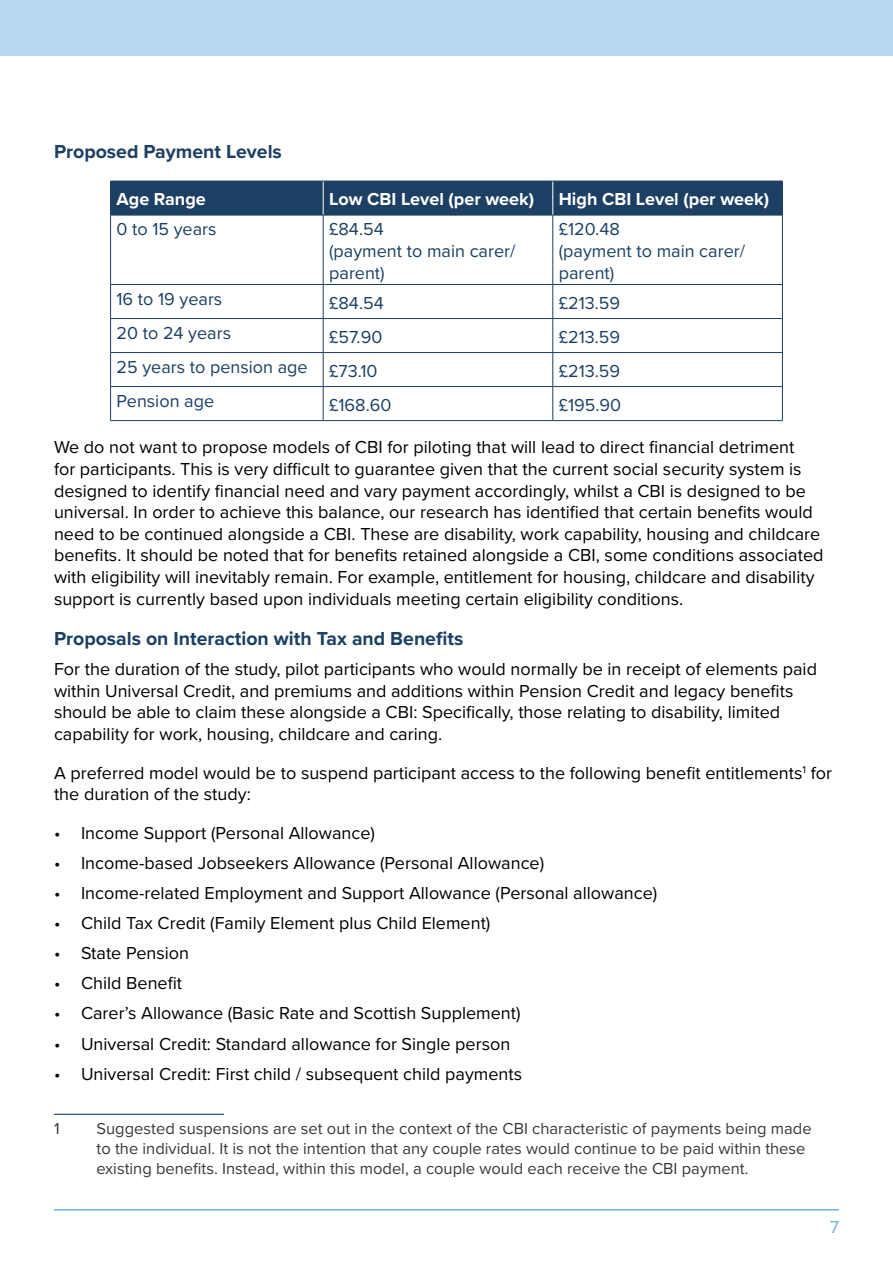
<style>
.page{position:relative;width:893px;height:1263px;background:#fff}
.page>*{position:absolute;margin:0;border:0;box-sizing:border-box;transform-origin:0 0}
.t1{font:700 19.5px "Proxima Nova";color:#1c3f63}
.body_text{font:18px/21.6px "Proxima Nova";color:#000}
.table_body{font:18px/21.6px "Proxima Nova";color:#1c3f63}
.body_text-2{font:700 18px "Proxima Nova";color:#fff}
.t2{font:18px "Proxima Nova";color:#71afe7}
.footnotes{font:16.5px/19.8px "Proxima Nova";color:#393939}
</style>
<div class="page">
<div style="left:0;top:0;width:893px;height:55px;background:#b8d7f3"></div>
<hr style="left:54px;top:1209px;width:785px;height:1px;background:#71afe7">
<div style="left:111px;top:182px;width:671px;height:33px;background:#1c3f63"></div>
<hr style="left:323px;top:181px;width:1px;height:34px;background:#fff">
<hr style="left:553px;top:181px;width:1px;height:34px;background:#fff">
<hr style="left:110px;top:181px;width:213px;height:1px;background:#1c3f63">
<hr style="left:110px;top:181px;width:1px;height:34px;background:#1c3f63">
<hr style="left:323px;top:181px;width:230px;height:1px;background:#1c3f63">
<hr style="left:553px;top:181px;width:230px;height:1px;background:#1c3f63">
<hr style="left:782px;top:181px;width:1px;height:34px;background:#1c3f63">
<hr style="left:110px;top:215px;width:213px;height:1px;background:#1c3f63">
<hr style="left:110px;top:215px;width:1px;height:69px;background:#1c3f63">
<hr style="left:323px;top:215px;width:230px;height:1px;background:#1c3f63">
<hr style="left:323px;top:215px;width:1px;height:69px;background:#1c3f63">
<hr style="left:553px;top:215px;width:230px;height:1px;background:#1c3f63">
<hr style="left:553px;top:215px;width:1px;height:69px;background:#1c3f63">
<hr style="left:782px;top:215px;width:1px;height:69px;background:#1c3f63">
<hr style="left:110px;top:284px;width:213px;height:1px;background:#1c3f63">
<hr style="left:110px;top:285px;width:1px;height:33px;background:#1c3f63">
<hr style="left:323px;top:284px;width:230px;height:1px;background:#1c3f63">
<hr style="left:323px;top:285px;width:1px;height:33px;background:#1c3f63">
<hr style="left:553px;top:284px;width:230px;height:1px;background:#1c3f63">
<hr style="left:553px;top:285px;width:1px;height:33px;background:#1c3f63">
<hr style="left:782px;top:285px;width:1px;height:33px;background:#1c3f63">
<hr style="left:110px;top:318px;width:213px;height:1px;background:#1c3f63">
<hr style="left:110px;top:319px;width:1px;height:33px;background:#1c3f63">
<hr style="left:323px;top:318px;width:230px;height:1px;background:#1c3f63">
<hr style="left:323px;top:319px;width:1px;height:33px;background:#1c3f63">
<hr style="left:553px;top:318px;width:230px;height:1px;background:#1c3f63">
<hr style="left:553px;top:319px;width:1px;height:33px;background:#1c3f63">
<hr style="left:782px;top:319px;width:1px;height:33px;background:#1c3f63">
<hr style="left:110px;top:352px;width:213px;height:1px;background:#1c3f63">
<hr style="left:110px;top:353px;width:1px;height:33px;background:#1c3f63">
<hr style="left:323px;top:352px;width:230px;height:1px;background:#1c3f63">
<hr style="left:323px;top:353px;width:1px;height:33px;background:#1c3f63">
<hr style="left:553px;top:352px;width:230px;height:1px;background:#1c3f63">
<hr style="left:553px;top:353px;width:1px;height:33px;background:#1c3f63">
<hr style="left:782px;top:353px;width:1px;height:33px;background:#1c3f63">
<hr style="left:110px;top:386px;width:213px;height:1px;background:#1c3f63">
<hr style="left:110px;top:387px;width:1px;height:33px;background:#1c3f63">
<hr style="left:323px;top:386px;width:230px;height:1px;background:#1c3f63">
<hr style="left:323px;top:387px;width:1px;height:33px;background:#1c3f63">
<hr style="left:553px;top:386px;width:230px;height:1px;background:#1c3f63">
<hr style="left:553px;top:387px;width:1px;height:33px;background:#1c3f63">
<hr style="left:782px;top:387px;width:1px;height:33px;background:#1c3f63">
<hr style="left:110px;top:420px;width:213px;height:1px;background:#1c3f63">
<hr style="left:323px;top:420px;width:230px;height:1px;background:#1c3f63">
<hr style="left:553px;top:420px;width:230px;height:1px;background:#1c3f63">
<hr style="left:54px;top:1114px;width:170px;height:1px;background:#1c3f63">
<p class="t1" style="left:54px;top:137px;width:229px">Proposed Payment Levels</p>
<p class="body_text-2" style="left:117px;top:186px;width:91px">Age Range</p>
<p class="body_text-2" style="left:329px;top:186px;width:207px">Low CBI Level (per week)</p>
<p class="body_text-2" style="left:559px;top:186px;width:212px">High CBI Level (per week)</p>
<p class="table_body" style="left:117px;top:218px;width:102px">0 to 15 years</p>
<p class="table_body" style="left:329px;top:218px;width:188px">£84.54<br>(payment to main carer/ parent)</p>
<p class="table_body" style="left:559px;top:218px;width:188px">£120.48<br>(payment to main carer/ parent)</p>
<p class="table_body" style="left:117px;top:287px;width:107px">16 to 19 years</p>
<p class="table_body" style="left:329px;top:291px;width:56px">£84.54</p>
<p class="table_body" style="left:559px;top:291px;width:63px">£213.59</p>
<p class="table_body" style="left:117px;top:321px;width:116px">20 to 24 years</p>
<p class="table_body" style="left:329px;top:325px;width:55px">£57.90</p>
<p class="table_body" style="left:559px;top:325px;width:63px">£213.59</p>
<p class="table_body" style="left:117px;top:355px;width:193px">25 years to pension age</p>
<p class="table_body" style="left:329px;top:359px;width:50px">£73.10</p>
<p class="table_body" style="left:559px;top:359px;width:63px">£213.59</p>
<p class="table_body" style="left:117px;top:389px;width:99px">Pension age</p>
<p class="table_body" style="left:329px;top:393px;width:64px">£168.60</p>
<p class="table_body" style="left:559px;top:393px;width:64px">£195.90</p>
<p class="body_text" style="left:54px;top:436px;width:771px">We do not want to propose models of CBI for piloting that will lead to direct financial detriment<br>for participants. This is very difficult to guarantee given that the current social security system is designed to identify financial need and vary payment accordingly, whilst a CBI is designed to be universal. In order to achieve this balance, our research has identified that certain benefits would need to be continued alongside a CBI. These are disability, work capability, housing and childcare benefits. It should be noted that for benefits retained alongside a CBI, some conditions associated with eligibility will inevitably remain. For example, entitlement for housing, childcare and disability support is currently based upon individuals meeting certain eligibility conditions.</p>
<p class="t1" style="left:54px;top:624px;width:411px">Proposals on Interaction with Tax and Benefits</p>
<p class="body_text" style="left:54px;top:657px;width:764px">For the duration of the study, pilot participants who would normally be in receipt of elements paid within Universal Credit, and premiums and additions within Pension Credit and legacy benefits should be able to claim these alongside a CBI: Specifically, those relating to disability, limited capability for work, housing, childcare and caring.</p>
<p class="body_text" style="left:54px;top:761px;width:780px">A preferred model would be to suspend participant access to the following benefit entitlements<sup>1</sup> for the duration of the study:</p>
<p class="body_text" style="left:54px;top:821px;width:323px">• Income Support (Personal Allowance)</p>
<p class="body_text" style="left:54px;top:851px;width:492px">• Income-based Jobseekers Allowance (Personal Allowance)</p>
<p class="body_text" style="left:54px;top:881px;width:605px">• Income-related Employment and Support Allowance (Personal allowance)</p>
<p class="body_text" style="left:54px;top:911px;width:438px">• Child Tax Credit (Family Element plus Child Element)</p>
<p class="body_text" style="left:54px;top:941px;width:137px">• State Pension</p>
<p class="body_text" style="left:54px;top:972px;width:130px">• Child Benefit</p>
<p class="body_text" style="left:54px;top:1002px;width:468px">• Carer’s Allowance (Basic Rate and Scottish Supplement)</p>
<p class="body_text" style="left:54px;top:1032px;width:458px">• Universal Credit: Standard allowance for Single person</p>
<p class="body_text" style="left:54px;top:1062px;width:470px">• Universal Credit: First child / subsequent child payments</p>
<p class="footnotes" style="left:54px;top:1118px;width:7px">1</p>
<p class="footnotes" style="left:97px;top:1118px;width:717px">Suggested suspensions are set out in the context of the CBI characteristic of payments being made to the individual. It is not the intention that any couple rates would continue to be paid within these existing benefits. Instead, within this model, a couple would each receive the CBI payment.</p>
<p class="t2" style="left:830px;top:1213px;width:11px">7</p>
</div>
